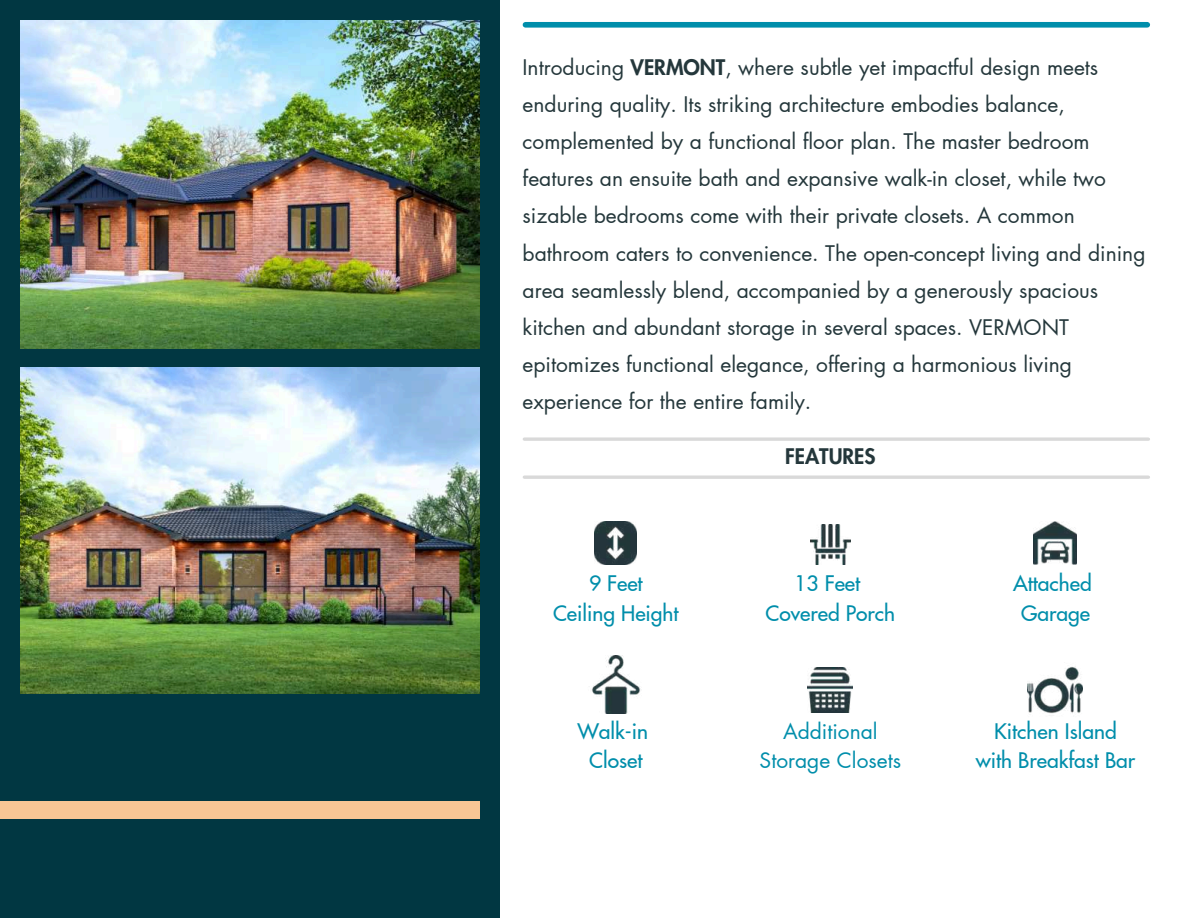
<style>
.page{position:relative;width:1188px;height:918px;background:#fff}
.page>*{position:absolute;margin:0;border:0;box-sizing:border-box;transform-origin:0 0}
.t1{font:21px/37.2px "Futura LT Pro";color:#24373b}
.t2{font:500 21px/29.2px "Futura LT Pro";color:#008eab;text-align:center}
.t3{font:21px/29.2px "Futura LT Pro";color:#008eab;text-align:center}
.t4{font:800 21px "Futura LT Pro";color:#24373b}
.s1{font-weight:800}
</style>
<div class="page">
<div style="left:0;top:0;width:499px;height:918px;background:#013742"></div>
<div style="left:525px;top:22px;width:622px;height:6px;background:#008eab"></div>
<hr style="left:524px;top:476px;width:624px;height:3px;background:#d9d9d9">
<svg style="left:524px;top:437px;width:624px;height:4px;background:#dedede"></svg>
<img style="left:594px;top:521px;width:43px;height:43px">
<img style="left:810px;top:524px;width:41px;height:41px">
<img style="left:1028px;top:666px;width:55px;height:48px">
<div style="left:0;top:801px;width:479px;height:17px;background:#f8c695"></div>
<img style="left:1034px;top:521px;width:43px;height:43px">
<img style="left:21px;top:20px;width:459px;height:329px">
<img style="left:21px;top:367px;width:459px;height:326px">
<img style="left:592px;top:656px;width:49px;height:57px">
<img style="left:808px;top:667px;width:45px;height:45px">
<p class="t1" style="left:523px;top:48px;width:624px">Introducing <span class="s1">VERMONT</span>, where subtle yet impactful design meets enduring quality. Its striking architecture embodies balance, complemented by a functional floor plan. The master bedroom features an ensuite bath and expansive walk-in closet, while two sizable bedrooms come with their private closets. A common bathroom caters to convenience. The open-concept living and dining area seamlessly blend, accompanied by a generously spacious kitchen and abundant storage in several spaces. VERMONT epitomizes functional elegance, offering a harmonious living experience for the entire family.</p>
<p class="t4" style="left:785px;top:440px;width:92px">FEATURES</p>
<p class="t2" style="left:553px;top:568px;width:127px">9 Feet<br>Ceiling Height</p>
<p class="t2" style="left:766px;top:568px;width:131px">13 Feet<br>Covered Porch</p>
<p class="t2" style="left:1013px;top:568px;width:80px">Attached<br>Garage</p>
<p class="t2" style="left:577px;top:715px;width:72px">Walk-in<br>Closet</p>
<p class="t3" style="left:760px;top:716px;width:143px">Additional<br>Storage Closets</p>
<p class="t2" style="left:976px;top:715px;width:161px">Kitchen Island with Breakfast Bar</p>
</div>
